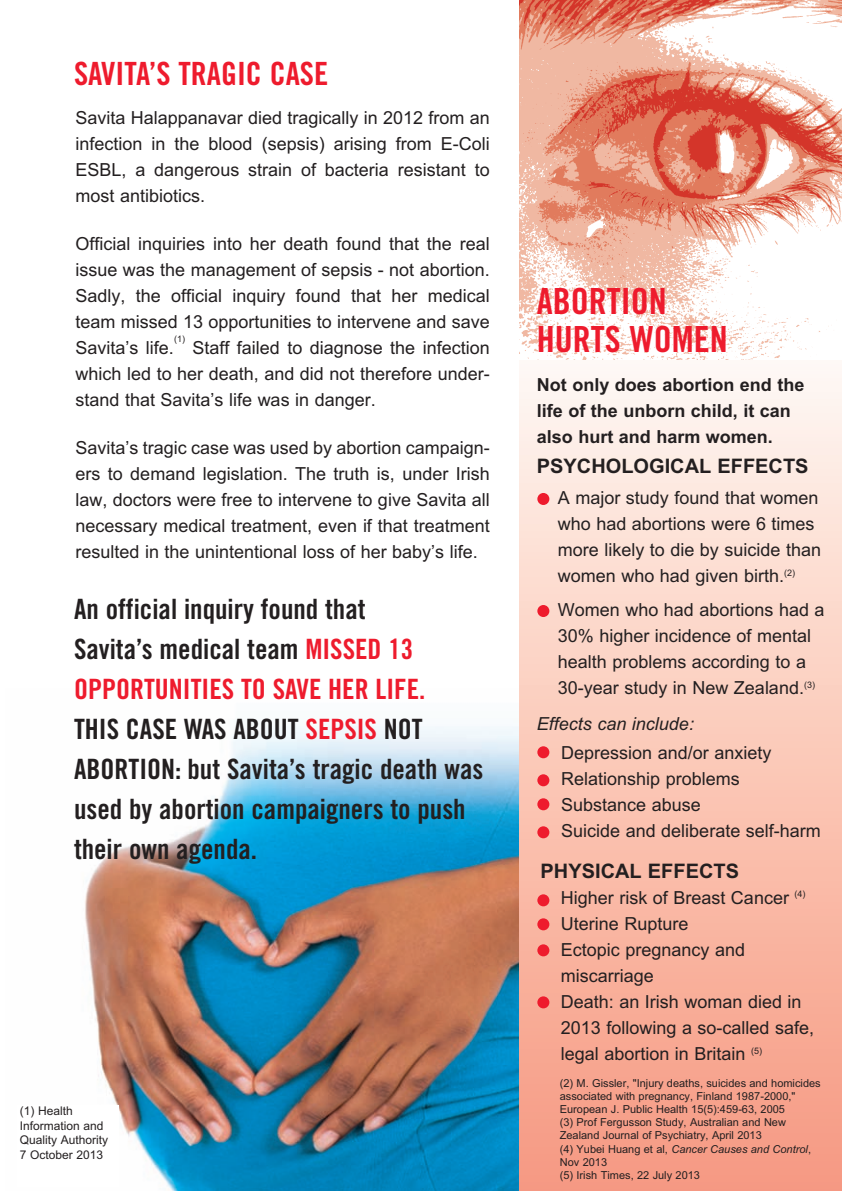
<style>
.page{position:relative;width:842px;height:1191px;background:#fff}
.page>*{position:absolute;margin:0;border:0;box-sizing:border-box;transform-origin:0 0}
.t1{font:36px/38px "Trade Gothic LT Std Bd Cn 20";color:#ee1b2d}
.t2{font:32px "Trade Gothic LT Std Bd Cn 20";color:#ee1b2d}
.t3{font:28px/40px "Trade Gothic LT Std Bd Cn 20";color:#231f20}
.t4{font:700 20px "Arial";color:#231f20}
.t5{font:18px/26px "Arial";color:#231f20}
.t6{font:700 18px/26px "Arial";color:#231f20}
.t7{font:italic 18px "Arial";color:#231f20}
.t8{font:12px/14.4px "Arial";color:#231f20}
.t9{font:11px/13.2px "Arial";color:#231f20}
.t10{font:9px "Arial";color:#231f20}
.s1{color:#ee1b2d}
.s2{font-style:italic}
</style>
<div class="page">
<img style="left:85px;top:726px;width:434px;height:465px">
<div style="left:519px;top:316px;width:323px;height:875px;background:linear-gradient(to bottom,#fffcf7,#f6977e)"></div>
<img style="left:519px;top:0;width:323px;height:359px">
<div style="left:537px;top:493px;width:12px;height:12px;background:#ee1b2d;border-radius:50%"></div>
<div style="left:537px;top:746px;width:12px;height:12px;background:#ee1b2d;border-radius:50%"></div>
<div style="left:537px;top:605px;width:12px;height:12px;background:#ee1b2d;border-radius:50%"></div>
<div style="left:537px;top:774px;width:12px;height:12px;background:#ee1b2d;border-radius:50%"></div>
<div style="left:537px;top:798px;width:12px;height:12px;background:#ee1b2d;border-radius:50%"></div>
<div style="left:537px;top:826px;width:12px;height:12px;background:#ee1b2d;border-radius:50%"></div>
<div style="left:537px;top:894px;width:12px;height:12px;background:#ee1b2d;border-radius:50%"></div>
<div style="left:537px;top:918px;width:12px;height:12px;background:#ee1b2d;border-radius:50%"></div>
<div style="left:537px;top:944px;width:12px;height:12px;background:#ee1b2d;border-radius:50%"></div>
<div style="left:537px;top:996px;width:12px;height:12px;background:#ee1b2d;border-radius:50%"></div>
<div style="left:18px;top:1104px;width:101px;height:82px;background:#fff"></div>
<h2 class="t2" style="left:74px;top:62px;width:256px">SAVITA’S TRAGIC CASE</h2>
<p class="t5" style="left:76px;top:105px;width:416px;text-align:justify">Savita Halappanavar died tragically in 2012 from an infection in the blood (sepsis) arising from E-Coli ESBL, a dangerous strain of bacteria resistant to most antibiotics.</p>
<p class="t5" style="left:76px;top:231px;width:416px;text-align:justify">Official inquiries into her death found that the real issue was the management of sepsis - not abortion.<br>Sadly, the official inquiry found that her medical team missed 13 opportunities to intervene and save Savita’s life.</p>
<p class="t10" style="left:174px;top:333px;width:12px">(1)</p>
<p class="t5" style="left:76px;top:335px;width:416px;text-align:justify;text-indent:117px">Staff failed to diagnose the infection which led to her death, and did not therefore under&shy;stand that Savita’s life was in danger.</p>
<p class="t5" style="left:76px;top:435px;width:416px;text-align:justify">Savita’s tragic case was used by abortion campaign&shy;ers to demand legislation. The truth is, under Irish law, doctors were free to intervene to give Savita all necessary medical treatment, even if that treatment resulted in the unintentional loss of her baby’s life.</p>
<h3 class="t3" style="left:74px;top:591px;width:411px">An official inquiry found that<br>Savita’s medical team <span class="s1">MISSED 13<br>OPPORTUNITIES TO SAVE HER LIFE.<br></span>THIS CASE WAS ABOUT <span class="s1">SEPSIS</span> NOT<br>ABORTION: but Savita’s tragic death was used by abortion campaigners to push their own agenda.</h3>
<p class="t8" style="left:20px;top:1104px;width:90px">(1) Health<br>Information and<br>Quality Authority<br>7 October 2013</p>
<h1 class="t1" style="left:537px;top:285px;width:192px">ABORTION<br>HURTS WOMEN</h1>
<p class="t6" style="left:537px;top:371px;width:269px">Not only does abortion end the life of the unborn child, it can also hurt and harm women.</p>
<p class="t4" style="left:537px;top:455px;width:273px">PSYCHOLOGICAL EFFECTS</p>
<p class="t5" style="left:558px;top:485px;width:265px">A major study found that women who had abortions were 6 times more likely to die by suicide than women who had given birth.<sup>(2)</sup></p>
<p class="t5" style="left:558px;top:597px;width:268px">Women who had abortions had a<br>30% higher incidence of mental health problems according to a<br>30-year study in New Zealand.<sup>(3)</sup></p>
<p class="t7" style="left:537px;top:713px;width:159px">Effects can include:</p>
<p class="t5" style="left:561px;top:740px;width:261px">Depression and/or anxiety<br>Relationship problems<br>Substance abuse<br>Suicide and deliberate self-harm</p>
<p class="t4" style="left:541px;top:859px;width:200px">PHYSICAL EFFECTS</p>
<p class="t5" style="left:561px;top:885px;width:255px">Higher risk of Breast Cancer <sup>(4)<br></sup>Uterine Rupture<br>Ectopic pregnancy and miscarriage<br>Death: an Irish woman died in<br>2013 following a so-called safe, legal abortion in Britain <sup>(5)</sup></p>
<p class="t9" style="left:560px;top:1076px;width:262px">(2) M. Gissler, "Injury deaths, suicides and homicides associated with pregnancy, Finland 1987-2000," European J. Public Health 15(5):459-63, 2005<br>(3) Prof Fergusson Study, Australian and New Zealand Journal of Psychiatry, April 2013<br>(4) Yubei Huang et al, <span class="s2">Cancer Causes and Control</span>, Nov 2013<br>(5) Irish Times, 22 July 2013</p>
</div>
